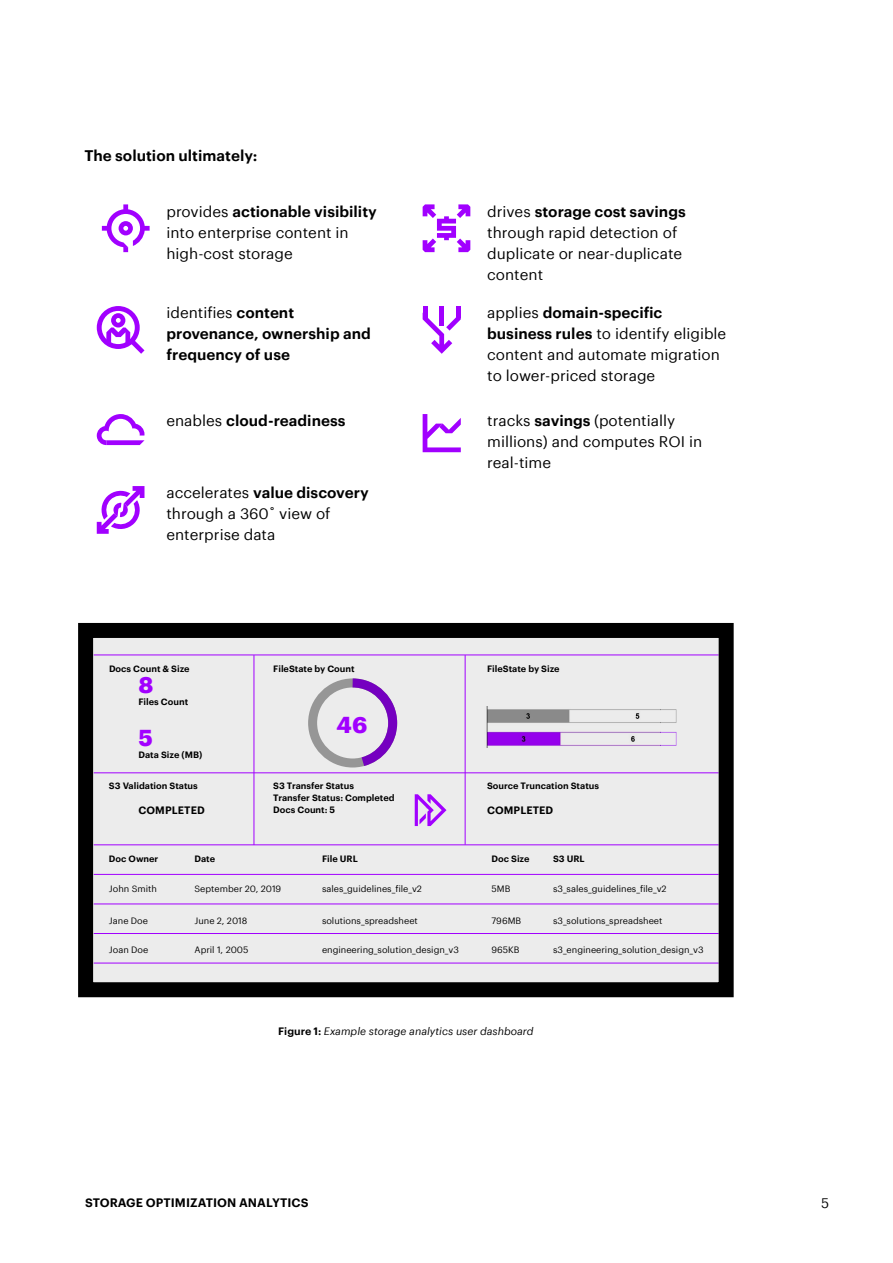
<style>
.page{position:relative;width:893px;height:1263px;background:#fff}
.page>*{position:absolute;margin:0;border:0;box-sizing:border-box;transform-origin:0 0}
.t1{font:700 22.5px "Graphik";color:#a100ff}
.t2{font:15px/21px "Graphik";color:#000}
.t3{font:600 15px/21px "Graphik";color:#000}
.t4{font:13.5px "Graphik";color:#000}
.t5{font:600 12px "Graphik";letter-spacing:.005em;color:#000}
.t6{font:italic 10.5px "Graphik";color:#000}
.t7{font:600 10.5px "Graphik";letter-spacing:.005em;color:#000}
.t8{font:9px "Graphik";color:#000}
.t9{font:600 9px/12px "Graphik";color:#000}
.s1{font-weight:600}
.s2{font-weight:400}
.s3{font-weight:600;font-style:normal}
</style>
<div class="page">
<svg style="left:97px;top:414px;width:47px;height:31px"></svg>
<svg style="left:97px;top:306px;width:47px;height:48px"></svg>
<svg style="left:423px;top:204px;width:47px;height:48px"></svg>
<hr style="left:423px;top:306px;width:4px;height:12px;background:#a100ff">
<div style="left:439px;top:306px;width:5px;height:19px;background:#a100ff"></div>
<div style="left:456px;top:306px;width:5px;height:12px;background:#a100ff"></div>
<svg style="left:423px;top:313px;width:38px;height:41px"></svg>
<svg style="left:423px;top:414px;width:38px;height:38px"></svg>
<svg style="left:97px;top:486px;width:47px;height:48px"></svg>
<svg style="left:102px;top:204px;width:48px;height:48px"></svg>
<div style="left:85px;top:630px;width:641px;height:360px;background:#ececec"></div>
<hr style="left:94px;top:655px;width:625px;height:1px;background:#a100ff">
<hr style="left:94px;top:772px;width:625px;height:1px;background:#a100ff">
<hr style="left:94px;top:844px;width:625px;height:1px;background:#a100ff">
<hr style="left:94px;top:874px;width:625px;height:1px;background:#a100ff">
<hr style="left:94px;top:904px;width:625px;height:1px;background:#a100ff">
<hr style="left:94px;top:933px;width:625px;height:1px;background:#a100ff">
<hr style="left:94px;top:963px;width:625px;height:1px;background:#a100ff">
<hr style="left:254px;top:655px;width:1px;height:190px;background:#a100ff">
<hr style="left:465px;top:655px;width:1px;height:190px;background:#a100ff">
<img style="left:486px;top:707px;width:191px;height:40px">
<svg style="left:415px;top:794px;width:31px;height:32px"></svg>
<div style="left:308px;top:678px;width:89px;height:89px;border:9px solid #969696;border-radius:50%"></div>
<svg style="left:344px;top:678px;width:58px;height:95px"></svg>
<div style="left:78px;top:623px;width:656px;height:374px;border:15px solid #000"></div>
<p class="t3" style="left:84px;top:144px;width:175px">The solution ultimately:</p>
<p class="t2" style="left:166px;top:200px;width:212px">provides <span class="s1">actionable visibility </span>into enterprise content in high-cost storage</p>
<p class="t3" style="left:166px;top:301px;width:206px"><span class="s2">identifies</span> content provenance, ownership and frequency of use</p>
<p class="t3" style="left:166px;top:409px;width:181px"><span class="s2">enables</span> cloud-readiness</p>
<p class="t2" style="left:166px;top:481px;width:204px">accelerates <span class="s1">value discovery </span>through a 360˚ view of enterprise data</p>
<p class="t9" style="left:109px;top:662px;width:82px">Docs Count &amp; Size</p>
<p class="t9" style="left:273px;top:662px;width:83px">FileState by Count</p>
<h1 class="t1" style="left:138px;top:667px;width:16px">8</h1>
<p class="t9" style="left:138px;top:695px;width:51px">Files Count</p>
<h1 class="t1" style="left:138px;top:720px;width:16px">5</h1>
<p class="t9" style="left:138px;top:747px;width:65px">Data Size (MB)</p>
<h1 class="t1" style="left:337px;top:707px;width:32px">46</h1>
<p class="t2" style="left:487px;top:200px;width:200px">drives <span class="s1">storage cost savings </span>through rapid detection of duplicate or near-duplicate content</p>
<p class="t2" style="left:487px;top:301px;width:241px">applies <span class="s1">domain-specific business rules</span> to identify eligible content and automate migration to lower-priced storage</p>
<p class="t2" style="left:487px;top:409px;width:216px">tracks <span class="s1">savings</span> (potentially millions) and computes ROI in real-time</p>
<p class="t9" style="left:487px;top:662px;width:74px">FileState by Size</p>
<p class="t9" style="left:273px;top:779px;width:123px">S3 Transfer Status<br>Transfer Status: Completed<br>Docs Count: 5</p>
<p class="t9" style="left:487px;top:779px;width:114px">Source Truncation Status</p>
<p class="t9" style="left:109px;top:779px;width:90px">S3 Validation Status</p>
<p class="t7" style="left:139px;top:802px;width:68px">COMPLETED</p>
<p class="t7" style="left:487px;top:802px;width:68px">COMPLETED</p>
<p class="t9" style="left:109px;top:852px;width:51px">Doc Owner</p>
<p class="t9" style="left:194px;top:852px;width:22px">Date</p>
<p class="t9" style="left:322px;top:852px;width:37px">File URL</p>
<p class="t9" style="left:491px;top:852px;width:40px">Doc Size</p>
<p class="t9" style="left:553px;top:852px;width:33px">S3 URL</p>
<p class="t8" style="left:109px;top:882px;width:50px">John Smith</p>
<p class="t8" style="left:194px;top:882px;width:88px">September 20, 2019</p>
<p class="t8" style="left:322px;top:882px;width:102px">sales_guidelines_file_v2</p>
<p class="t8" style="left:491px;top:882px;width:20px">5MB</p>
<p class="t8" style="left:553px;top:882px;width:115px">s3_sales_guidelines_file_v2</p>
<p class="t8" style="left:109px;top:914px;width:41px">Jane Doe</p>
<p class="t8" style="left:194px;top:914px;width:55px">June 2, 2018</p>
<p class="t8" style="left:322px;top:914px;width:97px">solutions_spreadsheet</p>
<p class="t8" style="left:491px;top:914px;width:31px">796MB</p>
<p class="t8" style="left:553px;top:914px;width:111px">s3_solutions_spreadsheet</p>
<p class="t8" style="left:109px;top:943px;width:41px">Joan Doe</p>
<p class="t8" style="left:194px;top:943px;width:56px">April 1, 2005</p>
<p class="t8" style="left:322px;top:943px;width:139px">engineering_solution_design_v3</p>
<p class="t8" style="left:491px;top:943px;width:30px">965KB</p>
<p class="t8" style="left:553px;top:943px;width:152px">s3_engineering_solution_design_v3</p>
<p class="t6" style="left:278px;top:1023px;width:257px"><span class="s3">Figure 1:</span> Example storage analytics user dashboard</p>
<p class="t5" style="left:85px;top:1194px;width:225px">STORAGE OPTIMIZATION ANALYTICS</p>
<p class="t4" style="left:821px;top:1193px;width:10px">5</p>
</div>
